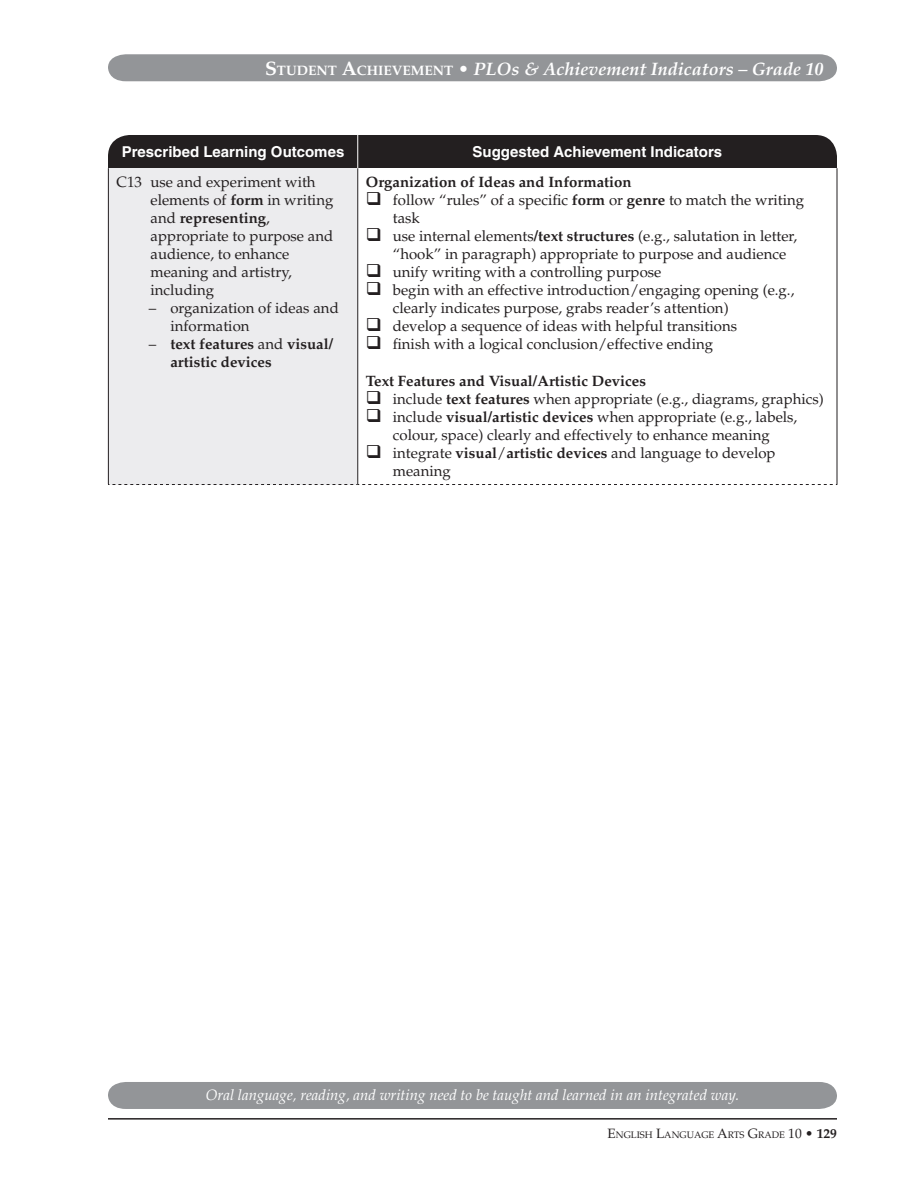
<style>
.page{position:relative;width:918px;height:1188px;background:#fff}
.page>*{position:absolute;margin:0;border:0;box-sizing:border-box;transform-origin:0 0}
.t1{font:italic 700 18px "Palatino";color:#fff}
.t2{font:15px/18px "Palatino";color:#231f20}
.t3{font:700 15px/18px "Palatino";color:#231f20}
.t4{font:italic 15px "Palatino";color:#fff}
.t5{font:700 15px "Helvetica";color:#fff}
.t6{font:9.45px "Palatino";color:#231f20}
.s1{font-style:normal;font-size:19.5px}
.s2{font-style:normal;font-size:13.65px}
.s3{font-style:normal}
.s4{font-weight:700}
.s5{font-weight:400}
.s6{font-size:13.5px}
.s7{font-weight:700;font-size:13.5px}
</style>
<div class="page">
<div style="left:108px;top:54px;width:729px;height:27px;background:#939598"></div>
<div style="left:108px;top:1082px;width:729px;height:27px;background:#939598"></div>
<hr style="left:108px;top:1118px;width:729px;height:2px;background:#231f20">
<div style="left:108px;top:135px;width:729px;height:78px;background:#231f20;border-radius:22px"></div>
<div style="left:108px;top:168px;width:250px;height:317px;background:#ececee"></div>
<div style="left:358px;top:168px;width:479px;height:317px;background:#fff"></div>
<hr style="left:108px;top:168px;width:1px;height:316px;background:#231f20">
<hr style="left:357px;top:168px;width:1px;height:316px;background:#231f20">
<hr style="left:837px;top:168px;width:1px;height:316px;background:#231f20">
<svg style="left:108px;top:484px;width:729px;height:1px"></svg>
<hr style="left:357px;top:135px;width:1px;height:33px;background:#fff">
<p class="t1" style="left:265px;top:58px;width:560px"><span class="s1">S</span> <span class="s2">tudent</span> <span class="s1">A</span><span class="s2">chievement</span> <span class="s3">•</span> PLOs &amp; Achievement Indicators – Grade 10</p>
<p class="t5" style="left:122px;top:143px;width:224px">Prescribed Learning Outcomes</p>
<p class="t5" style="left:473px;top:143px;width:251px">Suggested Achievement Indicators</p>
<p class="t2" style="left:151px;top:174px;width:184px;text-indent:-34px">C13 use and experiment with elements of <span class="s4">form</span> in writing and <span class="s4">representing</span>, appropriate to purpose and audience, to enhance meaning and artistry, including</p>
<p class="t2" style="left:170px;top:300px;width:170px;text-indent:-22px">– organization of ideas and information</p>
<p class="t3" style="left:170px;top:335px;width:164px;text-indent:-22px"><span class="s5">–</span> text features <span class="s5">and</span> visual/ artistic devices</p>
<p class="t3" style="left:366px;top:173px;width:267px">Organization of Ideas and Information</p>
<p class="t2" style="left:393px;top:191px;width:413px;text-indent:-27px">❑ follow “rules” of a specific <span class="s4">form</span> or <span class="s4">genre</span> to match the writing task</p>
<p class="t2" style="left:393px;top:227px;width:406px;text-indent:-27px">❑ use internal elements<span class="s4">/text structures</span> (e.g., salutation in letter, “hook” in paragraph) appropriate to purpose and audience</p>
<p class="t2" style="left:366px;top:263px;width:297px">❑ unify writing with a controlling purpose</p>
<p class="t2" style="left:393px;top:281px;width:403px;text-indent:-27px">❑ begin with an effective introduction/engaging opening (e.g., clearly indicates purpose, grabs reader’s attention)</p>
<p class="t2" style="left:366px;top:317px;width:373px">❑ develop a sequence of ideas with helpful transitions</p>
<p class="t2" style="left:366px;top:335px;width:349px">❑ finish with a logical conclusion/effective ending</p>
<p class="t3" style="left:366px;top:372px;width:282px">Text Features and Visual/Artistic Devices</p>
<p class="t2" style="left:366px;top:391px;width:459px">❑ include <span class="s4">text features</span> when appropriate (e.g., diagrams, graphics)</p>
<p class="t2" style="left:366px;top:409px;width:433px;text-align:center">❑ include <span class="s4">visual/artistic devices</span> when appropriate (e.g., labels, colour, space) clearly and effectively to enhance meaning</p>
<p class="t2" style="left:393px;top:445px;width:384px;text-indent:-27px">❑ integrate <span class="s4">visual</span>/<span class="s4">artistic devices</span> and language to develop meaning</p>
<p class="t4" style="left:206px;top:1086px;width:535px">Oral language, reading, and writing need to be taught and learned in an integrated way.</p>
<p class="t6" style="left:608px;top:1129px;width:231px"><span class="s6">E</span>nglish <span class="s6">L</span>anguage <span class="s6">A</span>rts <span class="s6">G</span>rade <span class="s6">10</span> <span class="s7">• 129</span></p>
</div>
